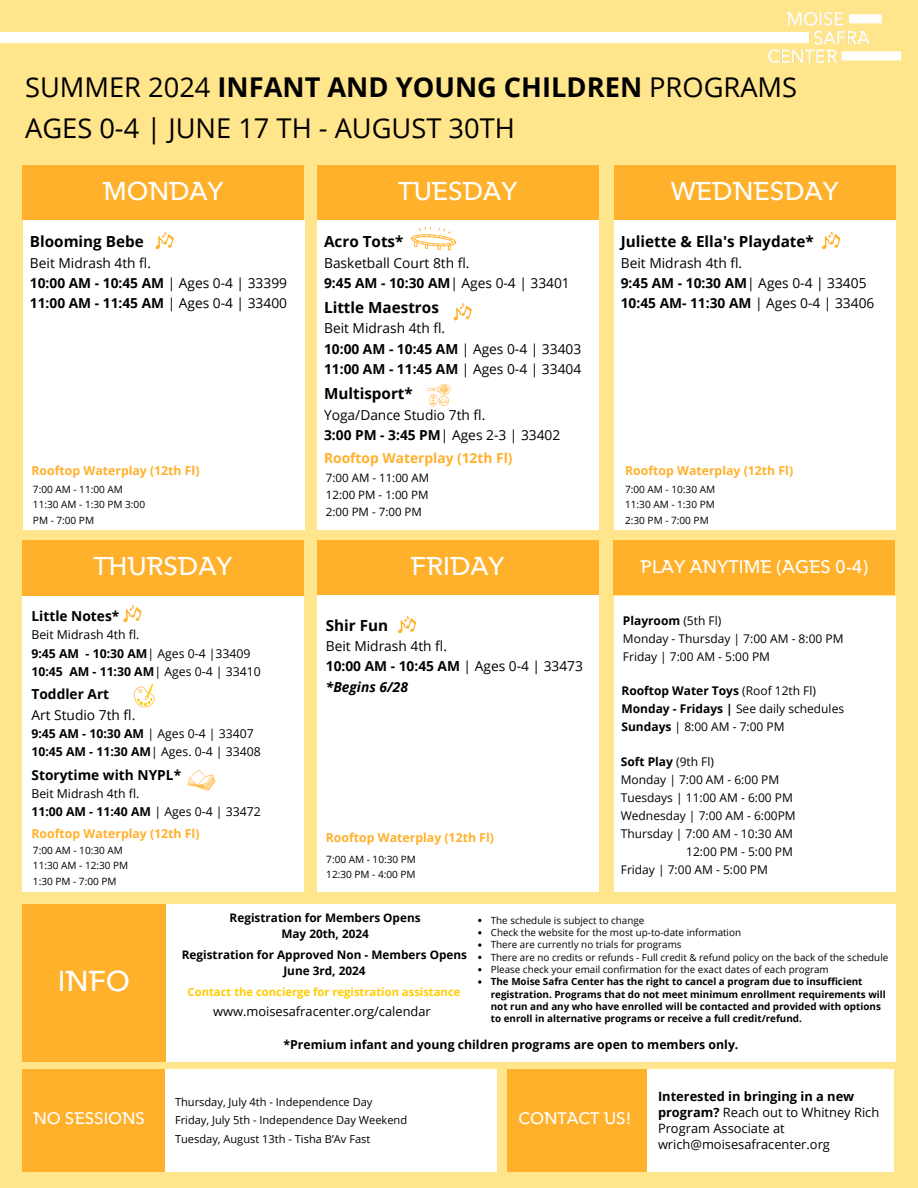
<style>
.page{position:relative;width:918px;height:1188px;background:#ffe58b}
.page>*{position:absolute;margin:0;border:0;box-sizing:border-box;transform-origin:0 0}
.t1{font:28.5px "Avenirfor MSC Bar";color:#fff}
.t2{font:700 27.3px "Open Sans";color:#000}
.t3{font:27.3px "Open Sans";color:#000}
.t4{font:25.5px "Avenirfor MSC Bar";color:#fff}
.t5{font:18px "Avenirfor MSC Bar";color:#fff}
.t6{font:16.5px "Avenirfor MSC Bar";color:#fff}
.t7{font:700 15.3px "Open Sans";color:#000}
.t8{font:13.8px/20.2px "Open Sans";color:#000}
.t9{font:700 13.8px "Open Sans";color:#000}
.t10{font:700 13.8px "Open Sans";color:#ffb12c}
.t11{font:12.9px/16px "Open Sans";color:#000}
.t12{font:700 12.3px "Open Sans";color:#000}
.t13{font:700 12.3px "Open Sans";color:#ffb12c}
.t14{font:12.3px/18.5px "Open Sans";color:#000}
.t15{font:12px "Open Sans";color:#000}
.t16{font:700 12px "Open Sans";color:#000}
.t17{font:700 11.85px "Open Sans";color:#000}
.t18{font:11.55px "Open Sans";color:#000}
.t19{font:700 11.25px "Open Sans";color:#fc0}
.t20{font:11.1px "Open Sans";color:#000}
.t21{font:10.05px/15px "Open Sans";color:#000}
.t22{font:700 9.9px/12.3px "Open Sans";color:#000}
.t23{font:9.9px "Open Sans";color:#000}
.s1{font-weight:400}
.s2{font-weight:700}
.s3{font-weight:700;font-style:italic}
</style>
<div class="page">
<img style="left:768px;top:13px;width:133px;height:49px">
<div style="left:0;top:32px;width:809px;height:11px;background:#fff"></div>
<div style="left:23px;top:165px;width:281px;height:55px;background:#ffb12c"></div>
<div style="left:317px;top:165px;width:281px;height:55px;background:#ffb12c"></div>
<div style="left:614px;top:165px;width:281px;height:55px;background:#ffb12c"></div>
<div style="left:23px;top:220px;width:281px;height:310px;background:#fff"></div>
<div style="left:317px;top:220px;width:281px;height:310px;background:#fff"></div>
<div style="left:614px;top:220px;width:282px;height:310px;background:#fff"></div>
<div style="left:317px;top:540px;width:281px;height:55px;background:#ffb12c"></div>
<div style="left:614px;top:540px;width:281px;height:55px;background:#ffb12c"></div>
<div style="left:23px;top:596px;width:281px;height:296px;background:#fff"></div>
<div style="left:317px;top:595px;width:281px;height:297px;background:#fff"></div>
<div style="left:614px;top:596px;width:282px;height:296px;background:#fff"></div>
<div style="left:22px;top:540px;width:282px;height:56px;background:#ffb12c"></div>
<div style="left:22px;top:904px;width:144px;height:158px;background:#ffb12c"></div>
<div style="left:166px;top:904px;width:730px;height:158px;background:#fff"></div>
<div style="left:22px;top:1069px;width:144px;height:103px;background:#ffb12c"></div>
<div style="left:166px;top:1069px;width:331px;height:103px;background:#fff"></div>
<div style="left:507px;top:1069px;width:141px;height:103px;background:#ffb12c"></div>
<div style="left:648px;top:1069px;width:246px;height:103px;background:#fff"></div>
<svg style="left:478px;top:943px;width:3px;height:4px"></svg>
<svg style="left:478px;top:980px;width:3px;height:4px"></svg>
<svg style="left:155px;top:231px;width:19px;height:18px"></svg>
<svg style="left:411px;top:227px;width:46px;height:24px"></svg>
<svg style="left:453px;top:303px;width:19px;height:18px"></svg>
<svg style="left:427px;top:384px;width:23px;height:23px"></svg>
<svg style="left:822px;top:231px;width:19px;height:18px"></svg>
<svg style="left:134px;top:683px;width:21px;height:24px"></svg>
<svg style="left:123px;top:604px;width:19px;height:19px"></svg>
<svg style="left:398px;top:615px;width:19px;height:19px"></svg>
<svg style="left:188px;top:770px;width:27px;height:21px"></svg>
<h6 class="t2" style="left:25px;top:67px;width:774px"><span class="s1">SUMMER 2024</span> INFANT AND YOUNG CHILDREN <span class="s1">PROGRAMS</span></h6>
<h6 class="t3" style="left:25px;top:109px;width:491px">AGES 0-4 | JUNE 17 TH - AUGUST 30TH</h6>
<h1 class="t4" style="left:103px;top:174px;width:122px">MONDAY</h1>
<h1 class="t4" style="left:398px;top:174px;width:121px">TUESDAY</h1>
<h2 class="t4" style="left:671px;top:174px;width:169px">WEDNESDAY</h2>
<p class="t7" style="left:30px;top:231px;width:115px">Blooming Bebe</p>
<p class="t8" style="left:30px;top:252px;width:259px">Beit Midrash 4th fl.<br><span class="s2">10:00 AM - 10:45 AM</span> | Ages 0-4 | 33399<br><span class="s2">11:00 AM - 11:45 AM</span> | Ages 0-4 | 33400</p>
<p class="t13" style="left:32px;top:462px;width:170px">Rooftop Waterplay (12th Fl)</p>
<p class="t21" style="left:33px;top:482px;width:91px">7:00 AM - 11:00 AM</p>
<p class="t21" style="left:33px;top:497px;width:114px">11:30 AM - 1:30 PM 3:00<br>PM - 7:00 PM</p>
<p class="t7" style="left:324px;top:231px;width:81px">Acro Tots*</p>
<p class="t8" style="left:324px;top:252px;width:247px">Basketball Court 8th fl.<br><span class="s2">9:45 AM - 10:30 AM</span>| Ages 0-4 | 33401</p>
<h4 class="t7" style="left:324px;top:297px;width:116px">Little Maestros</h4>
<h4 class="t8" style="left:324px;top:318px;width:259px">Beit Midrash 4th fl.<br><span class="s2">10:00 AM - 10:45 AM</span> | Ages 0-4 | 33403<br><span class="s2">11:00 AM - 11:45 AM</span> | Ages 0-4 | 33404</h4>
<h6 class="t7" style="left:324px;top:383px;width:90px">Multisport*</h6>
<h6 class="t8" style="left:324px;top:404px;width:238px">Yoga/Dance Studio 7th fl.<br><span class="s2">3:00 PM - 3:45 PM</span>| Ages 2-3 | 33402</h6>
<h2 class="t10" style="left:324px;top:448px;width:190px">Rooftop Waterplay (12th Fl)</h2>
<h6 class="t18" style="left:326px;top:470px;width:105px">7:00 AM - 11:00 AM</h6>
<p class="t18" style="left:326px;top:487px;width:104px">12:00 PM - 1:00 PM</p>
<p class="t18" style="left:326px;top:504px;width:98px">2:00 PM - 7:00 PM</p>
<p class="t7" style="left:621px;top:231px;width:195px">Juliette &amp; Ella's Playdate*</p>
<p class="t8" style="left:621px;top:252px;width:255px">Beit Midrash 4th fl.<br><span class="s2">9:45 AM - 10:30 AM</span>| Ages 0-4 | 33405<br><span class="s2">10:45 AM- 11:30 AM</span> | Ages 0-4 | 33406</p>
<p class="t13" style="left:625px;top:462px;width:170px">Rooftop Waterplay (12th Fl)</p>
<p class="t21" style="left:625px;top:482px;width:91px">7:00 AM - 10:30 AM</p>
<p class="t21" style="left:625px;top:497px;width:91px">11:30 AM - 1:30 PM</p>
<p class="t21" style="left:625px;top:512px;width:85px">2:30 PM - 7:00 PM</p>
<p class="t4" style="left:93px;top:550px;width:141px">THURSDAY</p>
<p class="t4" style="left:411px;top:550px;width:95px">FRIDAY</p>
<h6 class="t5" style="left:641px;top:555px;width:229px">PLAY ANYTIME (AGES 0-4)</h6>
<p class="t9" style="left:32px;top:606px;width:89px">Little Notes*</p>
<p class="t14" style="left:32px;top:625px;width:109px">Beit Midrash 4th fl.</p>
<h2 class="t12" style="left:32px;top:644px;width:221px">9:45 AM - 10:30 AM<span class="s1">| Ages 0-4 |33409</span></h2>
<p class="t12" style="left:32px;top:663px;width:231px">10:45 AM - 11:30 AM<span class="s1">| Ages 0-4 | 33410</span></p>
<p class="t9" style="left:32px;top:684px;width:79px">Toddler Art</p>
<p class="t8" style="left:32px;top:704px;width:105px">Art Studio 7th fl.</p>
<h2 class="t12" style="left:32px;top:725px;width:224px">9:45 AM - 10:30 AM <span class="s1">| Ages 0-4 | 33407</span></h2>
<p class="t12" style="left:32px;top:743px;width:231px">10:45 AM - 11:30 AM<span class="s1">| Ages. 0-4 | 33408</span></p>
<h5 class="t9" style="left:32px;top:765px;width:151px">Storytime with NYPL*</h5>
<h5 class="t14" style="left:32px;top:784px;width:231px">Beit Midrash 4th fl.<br><span class="s2">11:00 AM - 11:40 AM</span> | Ages 0-4 | 33472</h5>
<p class="t7" style="left:326px;top:615px;width:64px">Shir Fun</p>
<p class="t8" style="left:326px;top:636px;width:259px">Beit Midrash 4th fl.<br><span class="s2">10:00 AM - 10:45 AM</span> | Ages 0-4 | 33473 <span class="s3">*Begins 6/28</span></p>
<p class="t13" style="left:32px;top:825px;width:170px">Rooftop Waterplay (12th Fl)</p>
<p class="t13" style="left:326px;top:829px;width:170px">Rooftop Waterplay (12th Fl)</p>
<p class="t21" style="left:33px;top:843px;width:91px">7:00 AM - 10:30 AM</p>
<p class="t21" style="left:33px;top:858px;width:97px">11:30 AM - 12:30 PM</p>
<p class="t21" style="left:33px;top:873px;width:85px">1:30 PM - 7:00 PM</p>
<p class="t21" style="left:326px;top:851px;width:91px">7:00 AM - 10:30 PM</p>
<p class="t21" style="left:326px;top:867px;width:91px">12:30 PM - 4:00 PM</p>
<p class="t16" style="left:623px;top:613px;width:100px">Playroom <span class="s1">(5th Fl)</span></p>
<p class="t15" style="left:623px;top:631px;width:222px">Monday - Thursday | 7:00 AM - 8:00 PM</p>
<p class="t15" style="left:623px;top:649px;width:149px">Friday | 7:00 AM - 5:00 PM</p>
<h2 class="t16" style="left:622px;top:682px;width:196px">Rooftop Water Toys <span class="s1">(Roof 12th Fl)</span></h2>
<p class="t15" style="left:622px;top:700px;width:224px"><span class="s2">Monday - Fridays |</span> See daily schedules</p>
<p class="t15" style="left:622px;top:718px;width:165px"><span class="s2">Sundays</span> | 8:00 AM - 7:00 PM</p>
<h6 class="t16" style="left:621px;top:753px;width:95px">Soft Play <span class="s1">(9th Fl)</span></h6>
<p class="t15" style="left:621px;top:771px;width:160px">Monday | 7:00 AM - 6:00 PM</p>
<h3 class="t15" style="left:621px;top:789px;width:174px">Tuesdays | 11:00 AM - 6:00 PM</h3>
<p class="t15" style="left:621px;top:807px;width:176px">Wednesday | 7:00 AM - 6:00PM</p>
<p class="t15" style="left:621px;top:825px;width:174px">Thursday | 7:00 AM - 10:30 AM</p>
<p class="t15" style="left:686px;top:843px;width:108px">12:00 PM - 5:00 PM</p>
<p class="t15" style="left:621px;top:861px;width:149px">Friday | 7:00 AM - 5:00 PM</p>
<p class="t1" style="left:58px;top:962px;width:74px">INFO</p>
<h1 class="t17" style="left:230px;top:910px;width:193px">Registration for Members Opens</h1>
<h3 class="t17" style="left:281px;top:925px;width:89px">May 20th, 2024</h3>
<p class="t17" style="left:182px;top:946px;width:287px">Registration for Approved Non - Members Opens</p>
<h6 class="t17" style="left:283px;top:962px;width:84px">June 3rd, 2024</h6>
<p class="t19" style="left:188px;top:984px;width:274px">Contact the concierge for registration assistance</p>
<p class="t11" style="left:213px;top:1003px;width:219px">www.moisesafracenter.org/calendar</p>
<p class="t23" style="left:491px;top:913px;width:155px">The schedule is subject to change</p>
<p class="t23" style="left:491px;top:925px;width:252px">Check the website for the most up-to-date information</p>
<p class="t23" style="left:491px;top:938px;width:192px">There are currently no trials for programs</p>
<p class="t23" style="left:491px;top:950px;width:399px">There are no credits or refunds - Full credit &amp; refund policy on the back of the schedule</p>
<p class="t23" style="left:491px;top:962px;width:339px">Please check your email confirmation for the exact dates of each program</p>
<p class="t22" style="left:491px;top:975px;width:396px">The Moise Safra Center has the right to cancel a program due to insufficient registration. Programs that do not meet minimum enrollment requirements will not run and any who have enrolled will be contacted and provided with options to enroll in alternative programs or receive a full credit/refund.</p>
<p class="t12" style="left:284px;top:1036px;width:456px">*Premium infant and young children programs are open to members only.</p>
<p class="t20" style="left:175px;top:1094px;width:199px">Thursday, July 4th - Independence Day</p>
<p class="t20" style="left:175px;top:1112px;width:234px">Friday, July 5th - Independence Day Weekend</p>
<p class="t20" style="left:175px;top:1131px;width:197px">Tuesday, August 13th - Tisha B’Av Fast</p>
<p class="t6" style="left:33px;top:1108px;width:113px">NO SESSIONS</p>
<p class="t6" style="left:518px;top:1108px;width:114px">CONTACT US!</p>
<p class="t11" style="left:658px;top:1088px;width:223px"><span class="s2">Interested in bringing in a new program?</span> Reach out to Whitney Rich<br>Program Associate at wrich@moisesafracenter.org</p>
</div>
